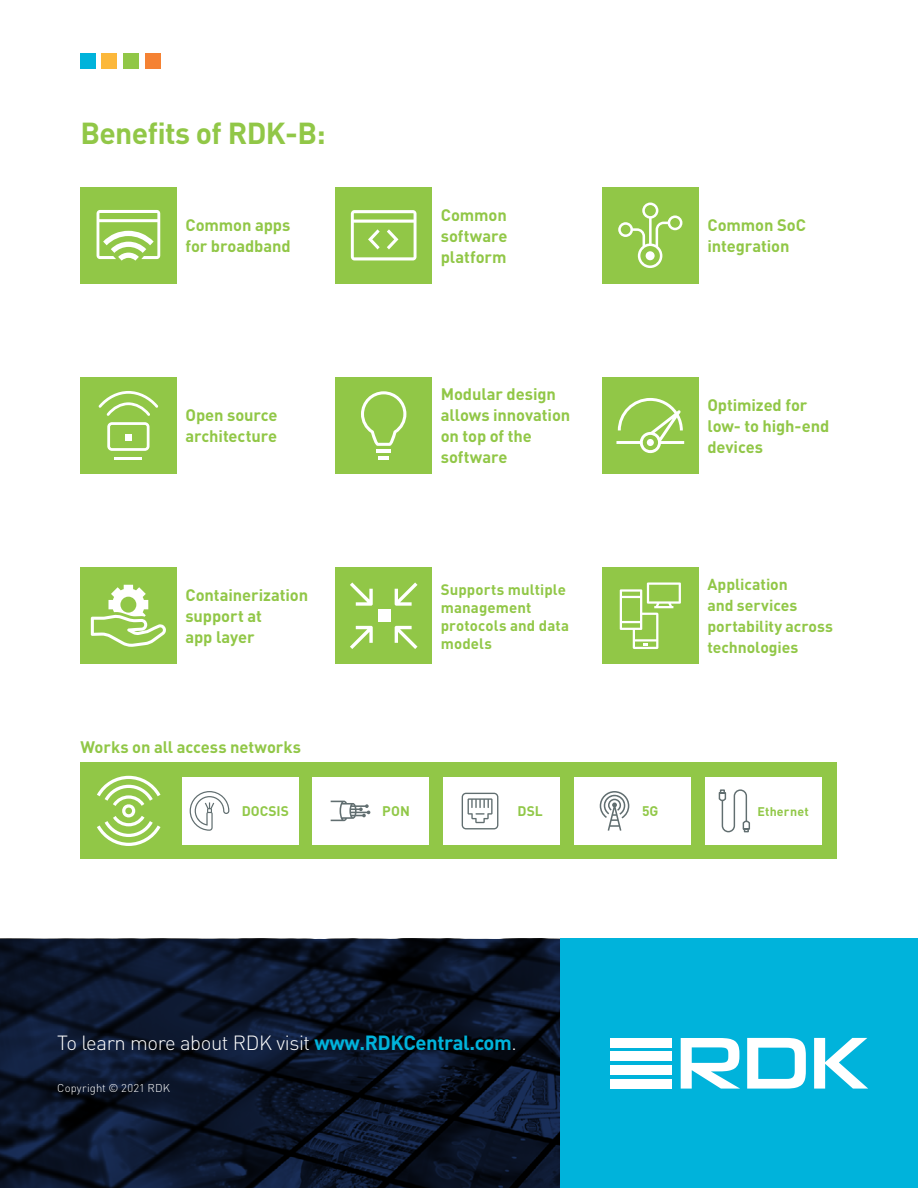
<style>
.page{position:relative;width:918px;height:1188px;background:#fff}
.page>*{position:absolute;margin:0;border:0;box-sizing:border-box;transform-origin:0 0}
.t1{font:700 30px "DIN Pro";letter-spacing:-.02em;color:#91c747}
.t2{font:300 20.25px "DIN Pro";letter-spacing:-.02em;color:#fff}
.t3{font:700 16.5px/21px "DIN Pro";letter-spacing:-.005em;color:#91c747}
.t4{font:700 15.75px/21px "DIN Pro";letter-spacing:-.005em;color:#91c747}
.t5{font:700 15px/18px "DIN Pro";letter-spacing:.01em;color:#91c747}
.t6{font:700 13.8px "DIN Pro";letter-spacing:.005em;color:#91c848}
.t7{font:700 12.45px "DIN Pro";letter-spacing:.015em;color:#91c848}
.t8{font:300 11.25px "DIN Pro";letter-spacing:.01em;color:#fff}
.s1{font-weight:700;color:#00b3db}
</style>
<div class="page">
<div style="left:80px;top:54px;width:15px;height:15px;background:#00b3db"></div>
<div style="left:124px;top:54px;width:15px;height:15px;background:#91c747"></div>
<div style="left:102px;top:54px;width:15px;height:15px;background:#fcb83b"></div>
<div style="left:145px;top:54px;width:15px;height:15px;background:#f58233"></div>
<svg style="left:0;top:939px;width:561px;height:249px;background:#0b1529"></svg>
<div style="left:561px;top:939px;width:357px;height:249px;background:#00b3db"></div>
<svg style="left:681px;top:1038px;width:59px;height:51px"></svg>
<svg style="left:747px;top:1038px;width:59px;height:51px"></svg>
<svg style="left:814px;top:1038px;width:54px;height:51px"></svg>
<div style="left:610px;top:1038px;width:61px;height:9px;background:#fff"></div>
<div style="left:610px;top:1052px;width:61px;height:9px;background:#fff"></div>
<div style="left:610px;top:1065px;width:61px;height:10px;background:#fff"></div>
<div style="left:610px;top:1079px;width:61px;height:10px;background:#fff"></div>
<div style="left:80px;top:187px;width:96px;height:96px;background:#91c747"></div>
<div style="left:336px;top:187px;width:96px;height:96px;background:#91c747"></div>
<div style="left:602px;top:187px;width:96px;height:96px;background:#91c747"></div>
<svg style="left:618px;top:203px;width:64px;height:65px"></svg>
<div style="left:646px;top:251px;width:9px;height:9px;background:#fff;border-radius:50%"></div>
<svg style="left:97px;top:210px;width:63px;height:51px"></svg>
<svg style="left:351px;top:210px;width:66px;height:50px"></svg>
<div style="left:80px;top:377px;width:96px;height:97px;background:#91c747"></div>
<div style="left:336px;top:377px;width:96px;height:97px;background:#91c747"></div>
<div style="left:602px;top:377px;width:96px;height:97px;background:#91c747"></div>
<svg style="left:361px;top:391px;width:45px;height:55px"></svg>
<hr style="left:376px;top:450px;width:15px;height:3px;background:#fff">
<svg style="left:378px;top:457px;width:11px;height:3px"></svg>
<svg style="left:616px;top:398px;width:68px;height:55px"></svg>
<svg style="left:98px;top:391px;width:60px;height:25px"></svg>
<hr style="left:115px;top:457px;width:27px;height:3px;background:#fff">
<svg style="left:107px;top:422px;width:43px;height:29px"></svg>
<div style="left:80px;top:763px;width:757px;height:96px;background:#91c747"></div>
<svg style="left:97px;top:776px;width:64px;height:70px"></svg>
<div style="left:182px;top:777px;width:116px;height:67px;background:#fff"></div>
<svg style="left:190px;top:791px;width:39px;height:40px"></svg>
<div style="left:313px;top:777px;width:116px;height:67px;background:#fff"></div>
<svg style="left:331px;top:801px;width:39px;height:20px"></svg>
<div style="left:443px;top:777px;width:117px;height:67px;background:#fff"></div>
<div style="left:574px;top:777px;width:116px;height:67px;background:#fff"></div>
<div style="left:705px;top:777px;width:116px;height:67px;background:#fff"></div>
<div style="left:80px;top:568px;width:96px;height:96px;background:#91c747"></div>
<div style="left:336px;top:568px;width:96px;height:96px;background:#91c747"></div>
<div style="left:602px;top:568px;width:96px;height:96px;background:#91c747"></div>
<div style="left:378px;top:609px;width:13px;height:13px;background:#fff"></div>
<svg style="left:395px;top:582px;width:23px;height:24px"></svg>
<svg style="left:350px;top:582px;width:23px;height:24px"></svg>
<svg style="left:395px;top:626px;width:23px;height:23px"></svg>
<svg style="left:350px;top:626px;width:23px;height:23px"></svg>
<svg style="left:91px;top:585px;width:75px;height:62px"></svg>
<svg style="left:620px;top:582px;width:61px;height:67px"></svg>
<svg style="left:718px;top:789px;width:32px;height:44px"></svg>
<svg style="left:600px;top:791px;width:29px;height:40px"></svg>
<svg style="left:462px;top:793px;width:36px;height:36px"></svg>
<h1 class="t1" style="left:80px;top:113px;width:247px">Benefits of RDK-B:</h1>
<p class="t3" style="left:185px;top:214px;width:107px">Common apps for broadband</p>
<p class="t3" style="left:441px;top:203px;width:68px;text-align:justify">Common software platform</p>
<p class="t3" style="left:707px;top:214px;width:100px">Common SoC integration</p>
<p class="t3" style="left:185px;top:404px;width:94px">Open source architecture</p>
<p class="t3" style="left:441px;top:383px;width:131px">Modular design allows innovation on top of the software</p>
<p class="t3" style="left:707px;top:394px;width:123px">Optimized for low- to high-end devices</p>
<p class="t3" style="left:185px;top:584px;width:124px">Containerization support at<br>app layer</p>
<p class="t5" style="left:441px;top:579px;width:130px">Supports multiple management protocols and data models</p>
<p class="t4" style="left:707px;top:573px;width:127px">Application<br>and services portability across technologies</p>
<p class="t3" style="left:80px;top:736px;width:222px">Works on all access networks</p>
<p class="t6" style="left:242px;top:802px;width:49px">DOCSIS</p>
<p class="t6" style="left:382px;top:802px;width:29px">PON</p>
<p class="t6" style="left:518px;top:802px;width:27px">DSL</p>
<p class="t6" style="left:642px;top:802px;width:18px">5G</p>
<p class="t7" style="left:758px;top:803px;width:53px">Ethernet</p>
<p class="t2" style="left:57px;top:1029px;width:461px">To learn more about RDK visit <span class="s1">www.RDKCentral.com</span>.</p>
<p class="t8" style="left:57px;top:1080px;width:114px">Copyright © 2021 RDK</p>
</div>
